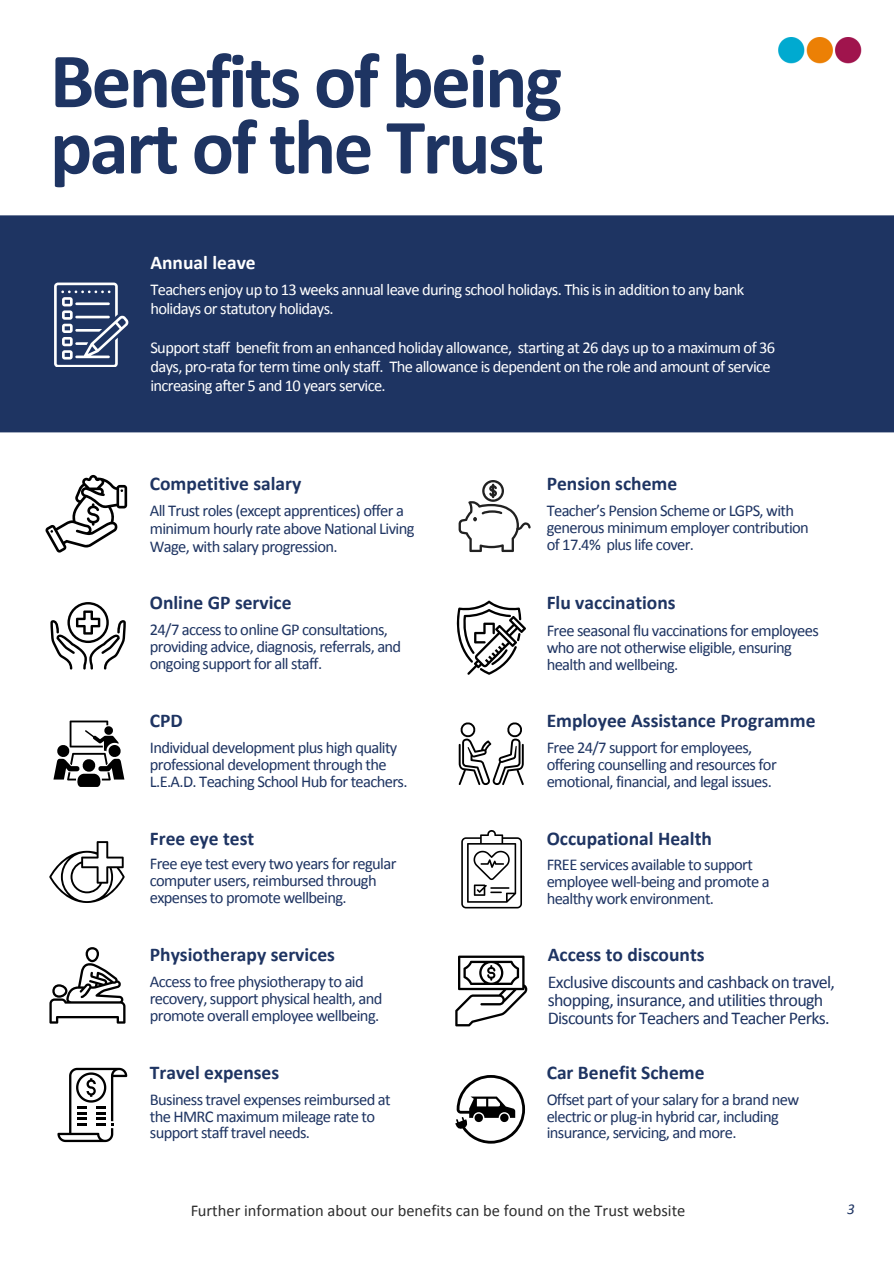
<style>
.page{position:relative;width:894px;height:1264px;background:#fff}
.page>*{position:absolute;margin:0;border:0;box-sizing:border-box;transform-origin:0 0}
.t1{font:700 78.9px/66.2px "Calibri";letter-spacing:-.03em;color:#1e3462}
.t2{font:700 19.5px "Calibri";color:#1e3462}
.t3{font:700 19.5px "Calibri";color:#fff}
.t4{font:18px/18px "Calibri";letter-spacing:-.04em;color:#1e3462}
.t5{font:16.5px/16.8px "Calibri";letter-spacing:-.04em;color:#1e3462}
.t6{font:16.5px/19.2px "Calibri";letter-spacing:-.04em;color:#fff}
.t7{font:16.5px "Calibri";color:#000}
.t8{font:italic 15px "Calibri";color:#1e3462}
</style>
<div class="page">
<img style="left:778px;top:37px;width:84px;height:27px">
<div style="left:0;top:215px;width:893px;height:217px;background:#1e3462"></div>
<svg style="left:54px;top:282px;width:75px;height:85px"></svg>
<svg style="left:45px;top:475px;width:82px;height:77px"></svg>
<svg style="left:458px;top:480px;width:72px;height:72px"></svg>
<svg style="left:458px;top:722px;width:65px;height:63px"></svg>
<svg style="left:50px;top:602px;width:76px;height:67px"></svg>
<svg style="left:53px;top:720px;width:71px;height:67px"></svg>
<svg style="left:456px;top:600px;width:70px;height:74px"></svg>
<svg style="left:49px;top:841px;width:76px;height:62px"></svg>
<svg style="left:461px;top:830px;width:61px;height:78px"></svg>
<svg style="left:455px;top:955px;width:72px;height:71px"></svg>
<svg style="left:57px;top:1067px;width:70px;height:75px"></svg>
<svg style="left:49px;top:947px;width:76px;height:76px"></svg>
<svg style="left:455px;top:1075px;width:70px;height:68px"></svg>
<h3 class="t1" style="left:50px;top:54px;width:513px">Benefits of being part of the Trust</h3>
<p class="t3" style="left:150px;top:254px;width:107px">Annual leave</p>
<h1 class="t6" style="left:150px;top:281px;width:595px">Teachers enjoy up to 13 weeks annual leave during school holidays. This is in addition to any bank holidays or statutory holidays.</h1>
<p class="t6" style="left:150px;top:339px;width:626px">Support staff benefit from an enhanced holiday allowance, starting at 26 days up to a maximum of 36 days, pro-rata for term time only staff. The allowance is dependent on the role and amount of service increasing after 5 and 10 years service.</p>
<p class="t2" style="left:150px;top:475px;width:153px">Competitive salary</p>
<h3 class="t2" style="left:546px;top:475px;width:132px">Pension scheme</h3>
<p class="t5" style="left:150px;top:502px;width:266px;line-height:18px">All Trust roles (except apprentices) offer a minimum hourly rate above National Living<br>Wage, with salary progression.</p>
<p class="t5" style="left:546px;top:503px;width:264px">Teacher’s Pension Scheme or LGPS, with generous minimum employer contribution of 17.4% plus life cover.</p>
<p class="t2" style="left:150px;top:594px;width:143px">Online GP service</p>
<p class="t2" style="left:546px;top:594px;width:130px">Flu vaccinations</p>
<h3 class="t5" style="left:150px;top:622px;width:253px">24/7 access to online GP consultations, providing advice, diagnosis, referrals, and ongoing support for all staff.</h3>
<p class="t5" style="left:546px;top:623px;width:273px">Free seasonal flu vaccinations for employees who are not otherwise eligible, ensuring health and wellbeing.</p>
<h3 class="t2" style="left:150px;top:712px;width:34px">CPD</h3>
<p class="t2" style="left:546px;top:712px;width:270px">Employee Assistance Programme</p>
<p class="t5" style="left:150px;top:740px;width:259px">Individual development plus high quality professional development through the<br>L.E.A.D. Teaching School Hub for teachers.</p>
<p class="t5" style="left:546px;top:740px;width:231px">Free 24/7 support for employees, offering counselling and resources for emotional, financial, and legal issues.</p>
<p class="t2" style="left:150px;top:830px;width:106px">Free eye test</p>
<h2 class="t2" style="left:546px;top:830px;width:167px">Occupational Health</h2>
<h3 class="t5" style="left:150px;top:856px;width:248px">Free eye test every two years for regular computer users, reimbursed through expenses to promote wellbeing.</h3>
<p class="t5" style="left:546px;top:857px;width:224px">FREE services available to support employee well-being and promote a healthy work environment.</p>
<h3 class="t2" style="left:150px;top:946px;width:187px">Physiotherapy services</h3>
<p class="t2" style="left:547px;top:946px;width:158px">Access to discounts</p>
<p class="t5" style="left:150px;top:974px;width:234px">Access to free physiotherapy to aid recovery, support physical health, and promote overall employee wellbeing.</p>
<p class="t4" style="left:547px;top:974px;width:289px">Exclusive discounts and cashback on travel, shopping, insurance, and utilities through<br>Discounts for Teachers and Teacher Perks.</p>
<p class="t2" style="left:150px;top:1064px;width:131px">Travel expenses</p>
<p class="t2" style="left:546px;top:1064px;width:159px">Car Benefit Scheme</p>
<h3 class="t5" style="left:150px;top:1092px;width:242px">Business travel expenses reimbursed at the HMRC maximum mileage rate to support staff travel needs.</h3>
<p class="t5" style="left:546px;top:1092px;width:254px">Offset part of your salary for a brand new electric or plug-in hybrid car, including insurance, servicing, and more.</p>
<p class="t7" style="left:190px;top:1203px;width:496px">Further information about our benefits can be found on the Trust website</p>
<h3 class="t8" style="left:846px;top:1202px;width:9px">3</h3>
</div>
